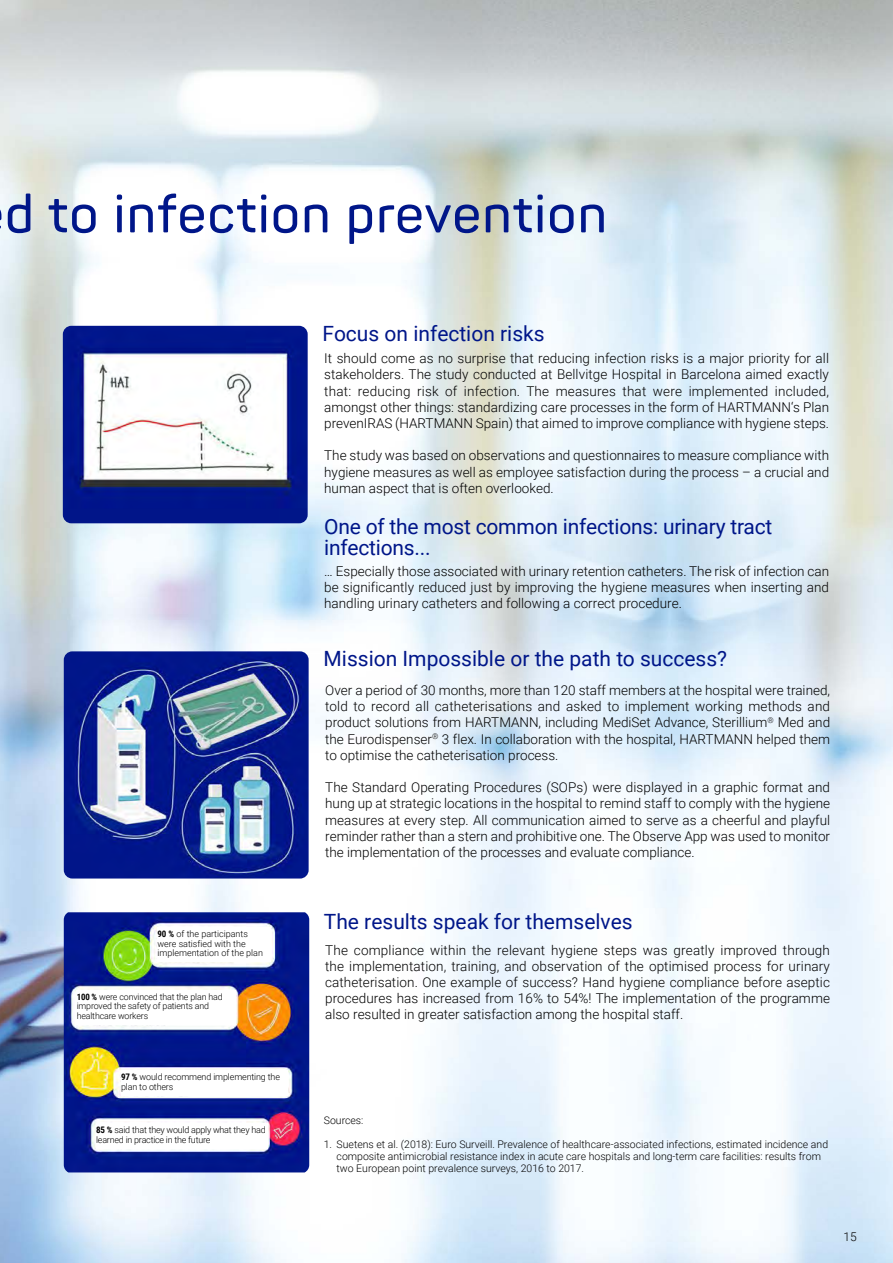
<style>
.page{position:relative;width:893px;height:1263px;background:#fff}
.page>*{position:absolute;margin:0;border:0;box-sizing:border-box;transform-origin:0 0}
.t1{font:600 52.5px "Panton";letter-spacing:.015em;color:#001689}
.t2{font:21px/21px "Roboto";color:#001689}
.t3{font:300 13.5px/16.2px "Roboto";color:#000;text-align:justify}
.t4{font:300 12px "Roboto";color:#000}
.t5{font:300 10.5px/12px "Roboto";color:#000}
.t6{font:300 9px/9.6px "Roboto";letter-spacing:-.015em;color:#000}
.t7{font:300 8.85px/9.6px "Roboto";letter-spacing:-.015em;color:#000}
.s1{font-family:"Roboto Condensed";font-weight:700}
</style>
<div class="page">
<img style="left:0;top:0;width:893px;height:1263px">
<img style="left:63px;top:326px;width:245px;height:197px">
<img style="left:64px;top:651px;width:245px;height:227px">
<img style="left:64px;top:912px;width:245px;height:260px">
<div style="left:157px;top:928px;width:114px;height:34px;background:#fff"></div>
<div style="left:77px;top:990px;width:159px;height:35px;background:#fff"></div>
<div style="left:121px;top:1070px;width:166px;height:26px;background:#fff"></div>
<div style="left:96px;top:1124px;width:171px;height:25px;background:#fff"></div>
<h1 class="t1" style="left:5px;top:181px;width:604px">d to infection prevention</h1>
<p class="t6" style="left:157px;top:929px;width:107px"><span class="s1">90 %</span> of the participants were satisfied with the implementation of the plan</p>
<p class="t7" style="left:77px;top:991px;width:148px"><span class="s1">100 %</span> were convinced that the plan had improved the safety of patients and healthcare workers</p>
<p class="t6" style="left:121px;top:1071px;width:161px"><span class="s1">97 %</span> would recommend implementing the plan to others</p>
<p class="t6" style="left:96px;top:1125px;width:171px"><span class="s1">85 %</span> said that they would apply what they had learned in practice in the future</p>
<h2 class="t2" style="left:323px;top:322px;width:224px">Focus on infection risks</h2>
<p class="t3" style="left:324px;top:350px;width:506px">It should come as no surprise that reducing infection risks is a major priority for all stakeholders. The study conducted at Bellvitge Hospital in Barcelona aimed exactly that: reducing risk of infection. The measures that were implemented included, amongst other things: standardizing care processes in the form of HARTMANN‘s Plan prevenIRAS (HARTMANN Spain) that aimed to improve compliance with hygiene steps.</p>
<p class="t3" style="left:324px;top:447px;width:506px">The study was based on observations and questionnaires to measure compliance with hygiene measures as well as employee satisfaction during the process – a crucial and human aspect that is often overlooked.</p>
<h2 class="t2" style="left:324px;top:515px;width:450px">One of the most common infections: urinary tract infections...</h2>
<p class="t3" style="left:324px;top:562px;width:506px">… Especially those associated with urinary retention catheters. The risk of infection can be significantly reduced just by improving the hygiene measures when inserting and handling urinary catheters and following a correct procedure.</p>
<h2 class="t2" style="left:324px;top:647px;width:405px">Mission Impossible or the path to success?</h2>
<p class="t3" style="left:325px;top:682px;width:506px">Over a period of 30 months, more than 120 staff members at the hospital were trained, told to record all catheterisations and asked to implement working methods and product solutions from HARTMANN, including MediSet Advance, Sterillium<sup>®</sup> Med and the Eurodispenser<sup>®</sup> 3 flex. In collaboration with the hospital, HARTMANN helped them to optimise the catheterisation process.</p>
<p class="t3" style="left:325px;top:779px;width:507px">The Standard Operating Procedures (SOPs) were displayed in a graphic format and hung up at strategic locations in the hospital to remind staff to comply with the hygiene measures at every step. All communication aimed to serve as a cheerful and playful reminder rather than a stern and prohibitive one. The Observe App was used to monitor the implementation of the processes and evaluate compliance.</p>
<h2 class="t2" style="left:324px;top:910px;width:310px">The results speak for themselves</h2>
<p class="t3" style="left:325px;top:941px;width:506px">The compliance within the relevant hygiene steps was greatly improved through the implementation, training, and observation of the optimised process for urinary catheterisation. One example of success? Hand hygiene compliance before aseptic procedures has increased from 16% to 54%! The implementation of the programme also resulted in greater satisfaction among the hospital staff.</p>
<p class="t5" style="left:324px;top:1113px;width:41px">Sources:</p>
<p class="t5" style="left:337px;top:1138px;width:493px;text-indent:-13px">1. Suetens et al. (2018): Euro Surveill. Prevalence of healthcare-associated infections, estimated incidence and composite antimicrobial resistance index in acute care hospitals and long-term care facilities: results from two European point prevalence surveys, 2016 to 2017.</p>
<p class="t4" style="left:844px;top:1228px;width:15px">15</p>
</div>
